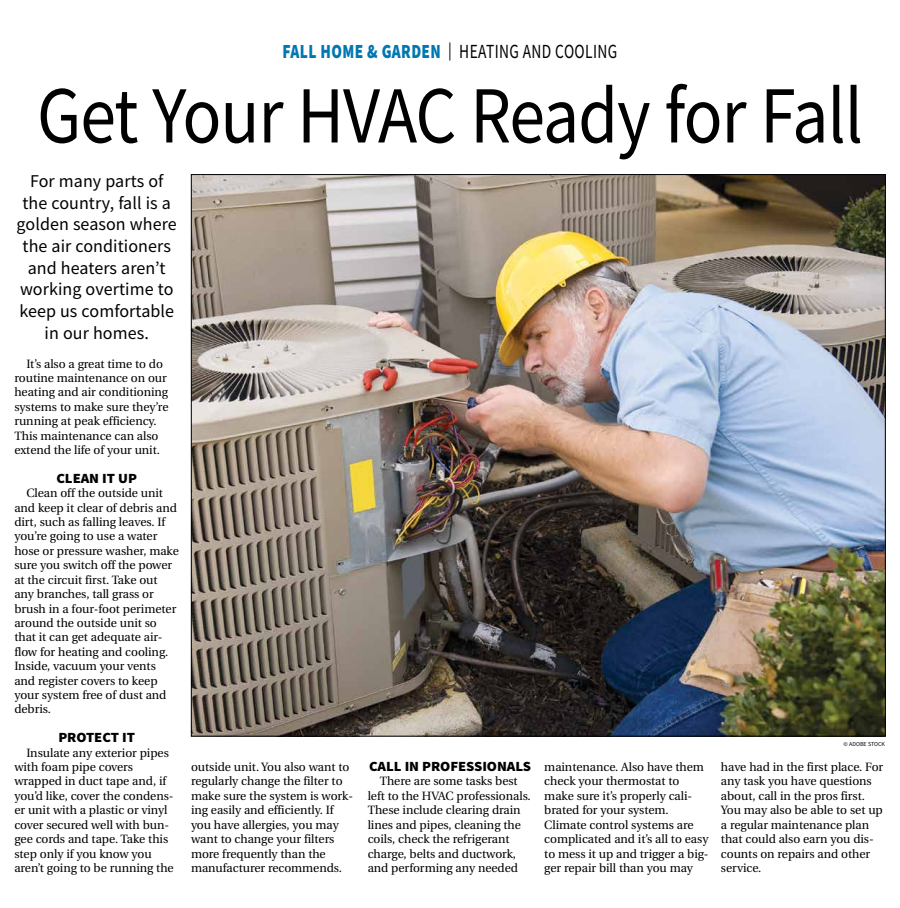
<style>
.page{position:relative;width:900px;height:908px;background:#fff}
.page>*{position:absolute;margin:0;border:0;box-sizing:border-box;transform-origin:0 0}
.t1{font:81px "Source Sans Pro";letter-spacing:-.015em;color:#000;scale:.89 1}
.t2{font:20px "Source Sans Pro";letter-spacing:.025em;color:#000;scale:.77 1}
.t3{font:18px/21.6px "Source Sans Pro";letter-spacing:.005em;color:#000;text-align:center}
.t4{font:900 14px "Source Sans Pro";letter-spacing:-.005em;color:#000;scale:1.05 1}
.t5{font:12px/14.4px "Utopia";letter-spacing:-.005em;color:#000}
.t6{font:6px "Source Sans Pro";color:#000}
.s1{font-weight:900;color:#0077b1}
.s2{font-size:18px}
</style>
<div class="page">
<img style="left:193px;top:176px;width:691px;height:558px">
<h2 class="t2" style="left:283px;top:39px;width:436px"><span class="s1">FALL HOME &amp; GARDEN</span> <span class="s2">|</span> HEATING AND COOLING</h2>
<h1 class="t1" style="left:37px;top:64px;width:930px">Get Your HVAC Ready for Fall</h1>
<h3 class="t3" style="left:17px;top:170px;width:162px">For many parts of the country, fall is a golden season where the air conditioners and heaters aren’t working overtime to keep us comfortable in our homes.</h3>
<p class="t5" style="left:14px;top:356px;width:156px;text-indent:12px">It’s also a great time to do routine maintenance on our heating and air conditioning systems to make sure they’re running at peak efficiency.<br>This maintenance can also extend the life of your unit.</p>
<p class="t4" style="left:56px;top:468px;width:78px">CLEAN IT UP</p>
<p class="t5" style="left:14px;top:486px;width:166px;text-indent:12px">Clean off the outside unit and keep it clear of debris and dirt, such as falling leaves. If you’re going to use a water hose or pressure washer, make sure you switch off the power at the circuit first. Take out any branches, tall grass or brush in a four-foot perimeter around the outside unit so that it can get adequate air&shy;flow for heating and cooling.<br>Inside, vacuum your vents and register covers to keep your system free of dust and debris.</p>
<p class="t4" style="left:58px;top:727px;width:75px">PROTECT IT</p>
<p class="t5" style="left:14px;top:745px;width:161px;text-indent:12px">Insulate any exterior pipes with foam pipe covers wrapped in duct tape and, if you’d like, cover the condens&shy;er unit with a plastic or vinyl cover secured well with bun&shy;gee cords and tape. Take this step only if you know you aren’t going to be running the</p>
<p class="t5" style="left:191px;top:759px;width:164px">outside unit. You also want to regularly change the filter to make sure the system is work&shy;ing easily and efficiently. If you have allergies, you may want to change your filters more frequently than the manufacturer recommends.</p>
<p class="t4" style="left:369px;top:756px;width:156px">CALL IN PROFESSIONALS</p>
<p class="t5" style="left:368px;top:774px;width:165px;text-indent:12px">There are some tasks best left to the HVAC professionals.<br>These include clearing drain lines and pipes, cleaning the coils, check the refrigerant charge, belts and ductwork, and performing any needed</p>
<p class="t6" style="left:844px;top:740px;width:43px">© ADOBE STOCK</p>
<p class="t5" style="left:544px;top:759px;width:166px">maintenance. Also have them check your thermostat to make sure it’s properly cali&shy;brated for your system.<br>Climate control systems are complicated and it’s all to easy to mess it up and trigger a big&shy;ger repair bill than you may</p>
<p class="t5" style="left:721px;top:759px;width:164px">have had in the first place. For any task you have questions about, call in the pros first.<br>You may also be able to set up a regular maintenance plan that could also earn you dis&shy;counts on repairs and other service.</p>
</div>
